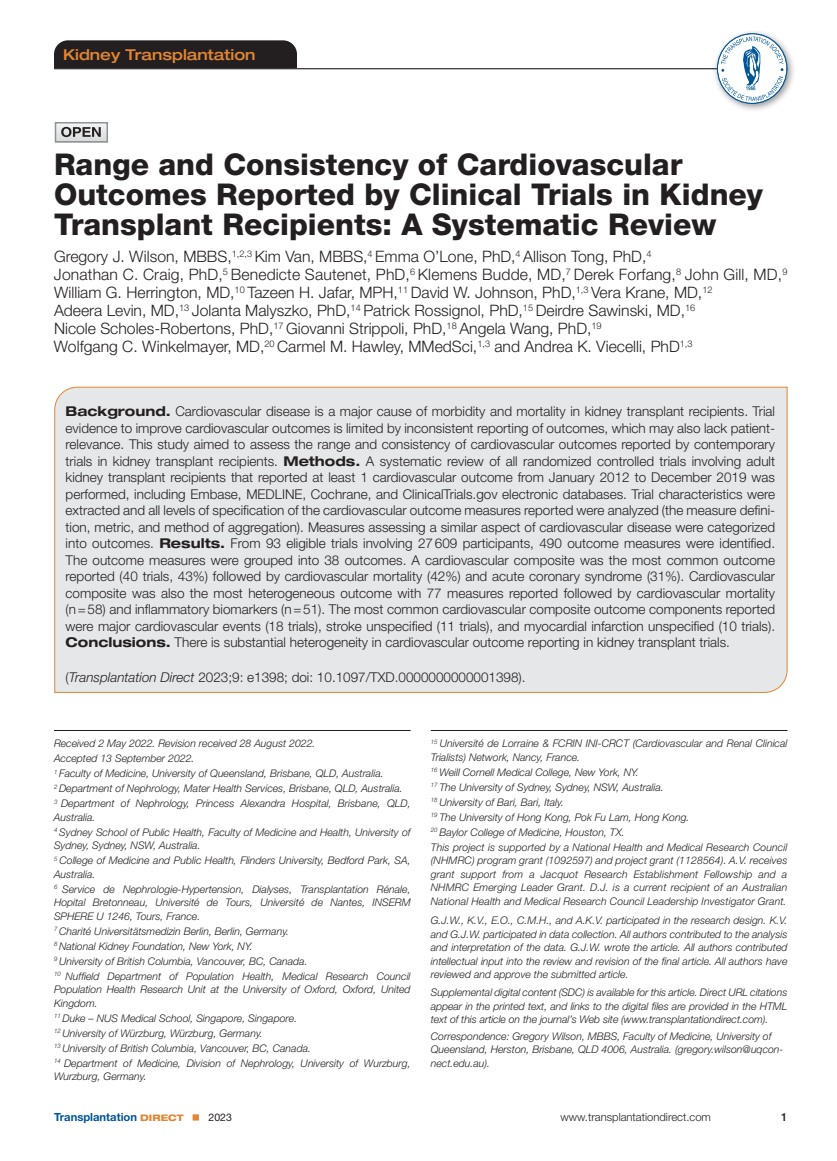
<style>
.page{position:relative;width:837px;height:1161px;background:#fff}
.page>*{position:absolute;margin:0;border:0;box-sizing:border-box;transform-origin:0 0}
.t1{font:800 30px/30px "Helvetica Neue LT Std";color:#231f20}
.t2{font:300 15.75px/18px "Helvetica Neue LT Std";color:#231f20}
.t3{font:500 expanded 15px "Helvetica Neue LT Std";color:#e38634}
.t4{font:300 13.5px/16.5px "Helvetica Neue LT Std";color:#231f20;text-align:justify}
.t5{font:300 11.25px "Helvetica Neue LT Std";color:#231f20}
.t6{font:700 11.25px "Helvetica Neue LT Std";color:#005595}
.t7{font:500 11.25px "Helvetica Neue LT Std";color:#231f20}
.t8{font:italic 300 10.5px/15px "Helvetica Neue LT Std";color:#231f20}
.t9{font:10.5px "Helvetica Neue LT Std";color:#231f20}
.s1{font-weight:700;font-stretch:expanded}
.s2{font-style:italic}
.s3{font-weight:800;font-stretch:expanded;font-size:9px;color:#e38634}
</style>
<div class="page">
<div style="left:193px;top:1114px;width:6px;height:7px;background:#e38634"></div>
<hr style="left:54px;top:68px;width:734px;height:1px;background:#231f20">
<img style="left:58px;top:125px;width:47px;height:15px">
<div style="left:55px;top:122px;width:53px;height:21px;border:2px solid #909295"></div>
<svg style="left:61px;top:127px;width:40px;height:10px"></svg>
<hr style="left:54px;top:730px;width:357px;height:1px;background:#231f20">
<div style="left:54px;top:40px;width:243px;height:28px;background:#231f20"></div>
<div style="left:54px;top:386px;width:734px;height:307px;background:#e6e7e9"></div>
<hr style="left:431px;top:730px;width:356px;height:1px;background:#231f20">
<div style="left:713px;top:29px;width:83px;height:84px;background:#231f20;opacity:.45"></div>
<svg style="left:717px;top:34px;width:70px;height:69px"></svg>
<svg style="left:721px;top:37px;width:62px;height:64px"></svg>
<div style="left:717px;top:33px;width:70px;height:71px;border:1px solid #005595;border-radius:50%"></div>
<h3 class="t3" style="left:63px;top:45px;width:194px">Kidney Transplantation</h3>
<h1 class="t1" style="left:54px;top:150px;width:711px">Range and Consistency of Cardiovascular<br>Outcomes Reported by Clinical Trials in Kidney<br>Transplant Recipients: A Systematic Review</h1>
<p class="t2" style="left:54px;top:247px;width:735px">Gregory J. Wilson, MBBS,<sup>1,2,3</sup> Kim Van, MBBS,<sup>4</sup> Emma O’Lone, PhD,<sup>4</sup> Allison Tong, PhD,<sup>4<br></sup>Jonathan C. Craig, PhD,<sup>5</sup> Benedicte Sautenet, PhD,<sup>6</sup> Klemens Budde, MD,<sup>7</sup> Derek Forfang,<sup>8</sup> John Gill, MD,<sup>9<br></sup>William G. Herrington, MD,<sup>10</sup> Tazeen H. Jafar, MPH,<sup>11</sup> David W. Johnson, PhD,<sup>1,3</sup> Vera Krane, MD,<sup>12<br></sup>Adeera Levin, MD,<sup>13</sup> Jolanta Malyszko, PhD,<sup>14</sup> Patrick Rossignol, PhD,<sup>15</sup> Deirdre Sawinski, MD,<sup>16<br></sup>Nicole Scholes-Robertons, PhD,<sup>17</sup> Giovanni Strippoli, PhD,<sup>18</sup> Angela Wang, PhD,<sup>19<br></sup>Wolfgang C. Winkelmayer, MD,<sup>20</sup> Carmel M. Hawley, MMedSci,<sup>1,3</sup> and Andrea K. Viecelli, PhD<sup>1,3</sup></p>
<p class="t4" style="left:66px;top:403px;width:711px"><span class="s1">Background.</span> Cardiovascular disease is a major cause of morbidity and mortality in kidney transplant recipients. Trial evidence to improve cardiovascular outcomes is limited by inconsistent reporting of outcomes, which may also lack patient&shy;relevance. This study aimed to assess the range and consistency of cardiovascular outcomes reported by contemporary trials in kidney transplant recipients. <span class="s1">Methods.</span> A systematic review of all randomized controlled trials involving adult kidney transplant recipients that reported at least 1 cardiovascular outcome from January 2012 to December 2019 was performed, including Embase, MEDLINE, Cochrane, and ClinicalTrials.gov electronic databases. Trial characteristics were extracted and all levels of specification of the cardiovascular outcome measures reported were analyzed (the measure defini&shy;tion, metric‚ and method of aggregation). Measures assessing a similar aspect of cardiovascular disease were categorized into outcomes. <span class="s1">Results.</span> From 93 eligible trials involving 27609 participants, 490 outcome measures were identified.<br>The outcome measures were grouped into 38 outcomes. A cardiovascular composite was the most common outcome reported (40 trials, 43%) followed by cardiovascular mortality (42%) and acute coronary syndrome (31%). Cardiovascular composite was also the most heterogeneous outcome with 77 measures reported followed by cardiovascular mortality (n=58) and inflammatory biomarkers (n=51). The most common cardiovascular composite outcome components reported were major cardiovascular events (18 trials), stroke unspecified (11 trials), and myocardial infarction unspecified (10 trials).<br><span class="s1">Conclusions.</span> There is substantial heterogeneity in cardiovascular outcome reporting in kidney transplant trials.</p>
<p class="t4" style="left:66px;top:668px;width:462px">(<span class="s2">Transplantation Direct</span> 2023;9: e1398; doi: 10.1097/TXD.0000000000001398).</p>
<p class="t8" style="left:54px;top:736px;width:358px">Received 2 May 2022. Revision received 28 August 2022.<br>Accepted 13 September 2022.<br><sup>1</sup> Faculty of Medicine, University of Queensland, Brisbane, QLD, Australia.<br><sup>2</sup> Department of Nephrology, Mater Health Services, Brisbane, QLD, Australia.<br><sup>3</sup> Department of Nephrology, Princess Alexandra Hospital, Brisbane, QLD,</p>
<p class="t8" style="left:54px;top:809px;width:358px">Australia.<br><sup>4</sup> Sydney School of Public Health, Faculty of Medicine and Health, University of</p>
<p class="t8" style="left:54px;top:838px;width:358px">Sydney, Sydney, NSW, Australia.<br><sup>5</sup> College of Medicine and Public Health, Flinders University, Bedford Park, SA,</p>
<p class="t8" style="left:54px;top:866px;width:358px">Australia.<br><sup>6</sup> Service de Nephrologie-Hypertension, Dialyses, Transplantation Rénale,</p>
<p class="t8" style="left:54px;top:895px;width:358px;line-height:13.5px">Hopital Bretonneau, Université de Tours, Université de Nantes, INSERM<br>SPHERE U 1246, Tours, France.</p>
<p class="t8" style="left:54px;top:923px;width:358px"><sup>7</sup> Charité Universitätsmedizin Berlin, Berlin, Germany.<br><sup>8</sup> National Kidney Foundation, New York, NY.<br><sup>9</sup> University of British Columbia, Vancouver, BC, Canada.<br><sup>10</sup> Nuffield Department of Population Health, Medical Research Council</p>
<p class="t8" style="left:54px;top:982px;width:358px;line-height:13.5px">Population Health Research Unit at the University of Oxford, Oxford, United<br>Kingdom.</p>
<p class="t8" style="left:54px;top:1010px;width:358px"><sup>11</sup> Duke – NUS Medical School, Singapore, Singapore.<br><sup>12</sup> University of Würzburg, Würzburg, Germany.<br><sup>13</sup> University of British Columbia, Vancouver, BC, Canada.<br><sup>14</sup> Department of Medicine, Division of Nephrology, University of Wurzburg,</p>
<p class="t8" style="left:54px;top:1069px;width:94px">Wurzburg, Germany.</p>
<p class="t8" style="left:431px;top:736px;width:358px;line-height:13.5px"><sup>15</sup> Université de Lorraine &amp; FCRIN INI-CRCT (Cardiovascular and Renal Clinical<br>Trialists) Network, Nancy, France.</p>
<p class="t8" style="left:431px;top:764px;width:358px"><sup>16</sup> Weill Cornell Medical College, New York, NY.<br><sup>17</sup> The University of Sydney, Sydney, NSW, Australia.<br><sup>18</sup> University of Bari, Bari, Italy.<br><sup>19</sup> The University of Hong Kong, Pok Fu Lam, Hong Kong.<br><sup>20</sup> Baylor College of Medicine, Houston, TX.<br>This project is supported by a National Health and Medical Research Council</p>
<p class="t8" style="left:431px;top:853px;width:358px;line-height:13.5px;text-align:justify">(NHMRC) program grant (1092597) and project grant (1128564). A.V. receives grant support from a Jacquot Research Establishment Fellowship and a NHMRC Emerging Leader Grant. D.J. is a current recipient of an Australian National Health and Medical Research Council Leadership Investigator Grant.</p>
<p class="t8" style="left:431px;top:913px;width:358px;line-height:13.5px;text-align:justify">G.J.W., K.V., E.O., C.M.H., and A.K.V. participated in the research design. K.V. and G.J.W. participated in data collection. All authors contributed to the analysis and interpretation of the data. G.J.W. wrote the article. All authors contributed intellectual input into the review and revision of the final article. All authors have reviewed and approve the submitted article.</p>
<p class="t8" style="left:431px;top:985px;width:358px;line-height:13.5px;text-align:justify">Supplemental digital content (SDC) is available for this article. Direct URL citations appear in the printed text, and links to the digital files are provided in the HTML text of this article on the journal’s Web site (www.transplantationdirect.com).</p>
<p class="t8" style="left:431px;top:1029px;width:354px;line-height:13.5px">Correspondence: Gregory Wilson, MBBS, Faculty of Medicine, University of<br>Queensland, Herston, Brisbane, QLD 4006, Australia. (gregory.wilson@uqcon&shy;nect.edu.au).</p>
<p class="t6" style="left:54px;top:1110px;width:131px">Transplantation <span class="s3">DIRECT</span></p>
<p class="t9" style="left:209px;top:1111px;width:25px">2023</p>
<p class="t5" style="left:561px;top:1110px;width:152px">www.transplantationdirect.com</p>
<p class="t7" style="left:781px;top:1110px;width:8px">1</p>
</div>
